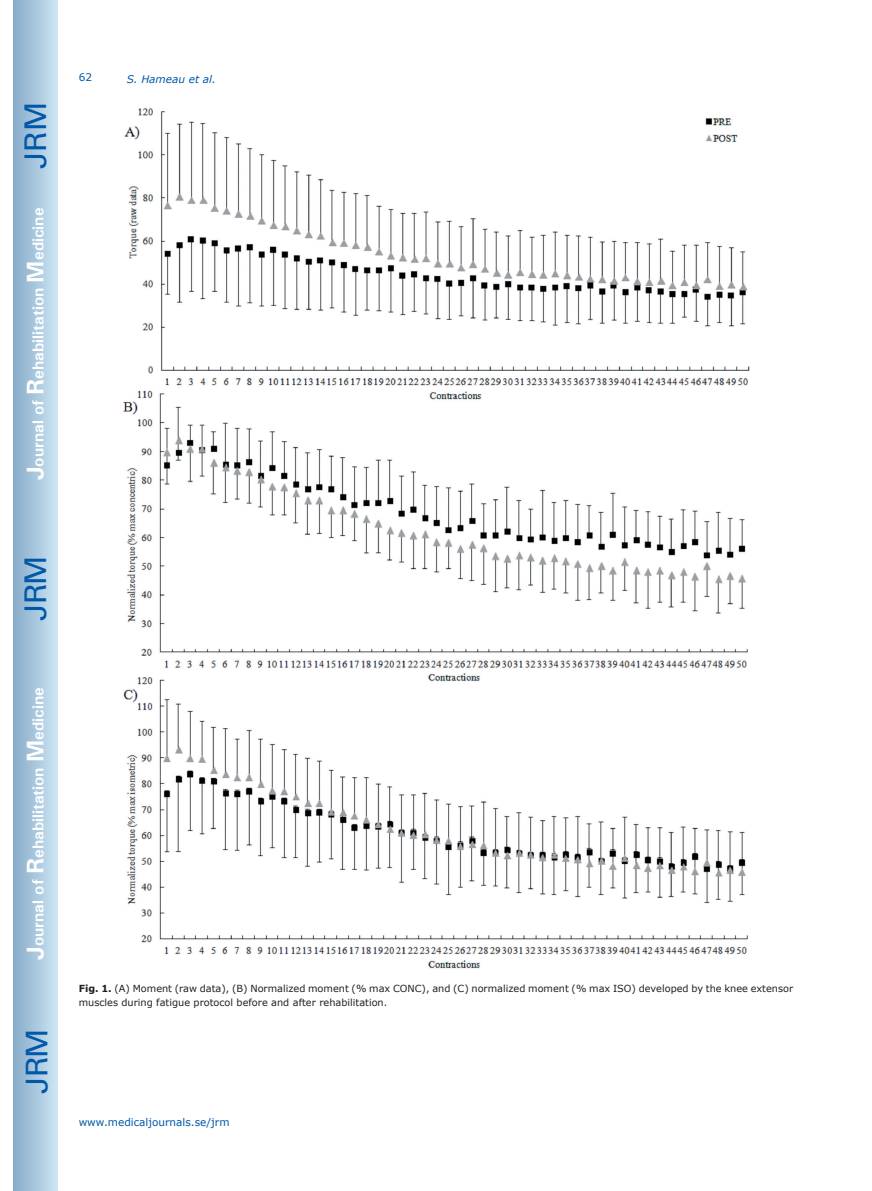
<style>
.page{position:relative;width:872px;height:1191px;background:#fff}
.page>*{position:absolute;margin:0;border:0;box-sizing:border-box;transform-origin:0 0}
.t1{font:30px "Univers";letter-spacing:-.03em;color:#0157a8}
.t2{font:700 15.75px "Univers";color:#fff}
.t3{font:10.5px "Verdana";color:#0157a8}
.t4{font:italic 10.5px "Verdana";color:#0157a8}
.t5{font:9.75px/13.5px "Verdana";color:#231f20}
.s1{font-size:24px}
.s2{font-weight:700}
</style>
<div class="page">
<div style="left:14px;top:0;width:43px;height:1191px;background:linear-gradient(to right,#88acca,#cbe5f2)"></div>
<img style="left:123px;top:108px;width:627px;height:861px">
<h1 class="t1" style="left:18px;top:169px;width:68px;rotate:-90deg">JRM</h1>
<h2 class="t2" style="left:28px;top:480px;width:274px;rotate:-90deg"><span class="s1">J</span>ournal of <span class="s1">R</span>ehabilitation <span class="s1">M</span>edicine</h2>
<h1 class="t1" style="left:18px;top:620px;width:67px;rotate:-90deg">JRM</h1>
<h2 class="t2" style="left:28px;top:959px;width:274px;rotate:-90deg"><span class="s1">J</span>ournal of <span class="s1">R</span>ehabilitation <span class="s1">M</span>edicine</h2>
<h1 class="t1" style="left:19px;top:1093px;width:67px;rotate:-90deg">JRM</h1>
<p class="t3" style="left:79px;top:70px;width:15px">62</p>
<p class="t4" style="left:127px;top:72px;width:91px">S. Hameau et al.</p>
<p class="t5" style="left:79px;top:981px;width:716px"><span class="s2">Fig. 1.</span> (A) Moment (raw data), (B) Normalized moment (% max CONC), and (C) normalized moment (% max ISO) developed by the knee extensor muscles during fatigue protocol before and after rehabilitation.</p>
<p class="t3" style="left:79px;top:1114px;width:152px">www.medicaljournals.se/jrm</p>
</div>
